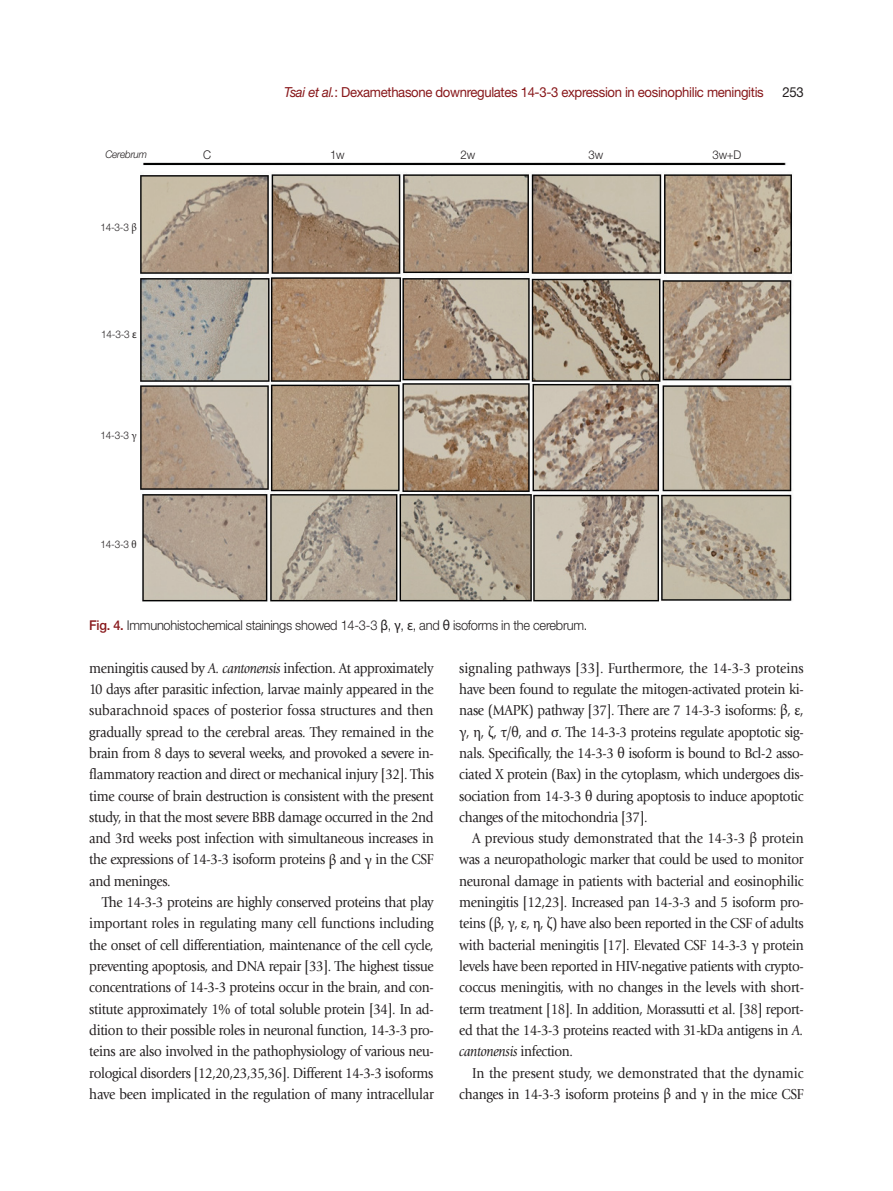
<style>
.page{position:relative;width:893px;height:1191px;background:#fff}
.page>*{position:absolute;margin:0;border:0;box-sizing:border-box;transform-origin:0 0}
.본문{font:15px/21.3px "Giovanni Std";letter-spacing:-.025em;color:#231f20;text-align:justify;scale:.9 1}
.본문-2{font:15px/21.3px "Giovanni Std";letter-spacing:-.005em;color:#231f20;text-align:right;scale:.9 1}
.t1{font:13.8px "Helvetica Neue LT Std";letter-spacing:-.025em;color:#88181b;scale:.95 1}
.t2{font:13.8px "Helvetica Neue LT Std";color:#231f20;scale:.95 1}
.표_제목__그림_설명{font:300 13.5px "Helvetica Neue LT Std";letter-spacing:-.02em;color:#231f20;scale:.95 1}
.표_제목__그림_설명-2{font:300 12px "Helvetica Neue LT Std";letter-spacing:-.02em;color:#231f20;scale:.95 1}
.표_제목__그림_설명-3{font:300 10.5px "Helvetica Neue LT Std";letter-spacing:-.02em;color:#231f20;scale:.95 1}
.표_제목__그림_설명-4{font:italic 300 10.5px "Helvetica Neue LT Std";letter-spacing:-.02em;color:#231f20;scale:.95 1}
.s1{font-style:italic}
.s2{font-family:"Minion Pro";font-weight:400;font-size:11.25px}
.s3{font-family:"Myriad Pro";font-weight:400;font-size:11.25px}
.s4{font-weight:500;color:#88181b}
.s5{font-family:"Myriad Pro";font-weight:400;font-size:14.4px}
.s6{font-family:"Minion Pro";font-size:15.75px}
</style>
<div class="page">
<img style="left:140px;top:162px;width:652px;height:440px">
<p class="t1" style="left:284px;top:83px;width:506px"><span class="s1">Tsai et al.</span>: Dexamethasone downregulates 14-3-3 expression in eosinophilic meningitis</p>
<p class="t2" style="left:782px;top:83px;width:24px">253</p>
<p class="표_제목__그림_설명-4" style="left:105px;top:148px;width:45px">Cerebrum</p>
<p class="표_제목__그림_설명-2" style="left:203px;top:147px;width:10px">C</p>
<p class="표_제목__그림_설명-2" style="left:330px;top:147px;width:17px">1w</p>
<p class="표_제목__그림_설명-2" style="left:461px;top:147px;width:17px">2w</p>
<p class="표_제목__그림_설명-2" style="left:589px;top:147px;width:17px">3w</p>
<p class="표_제목__그림_설명-2" style="left:713px;top:147px;width:32px">3w+D</p>
<p class="표_제목__그림_설명-3" style="left:100px;top:221px;width:40px">14-3-3 <span class="s2">β</span></p>
<p class="표_제목__그림_설명-3" style="left:101px;top:327px;width:39px">14-3-3 <span class="s3">ε</span></p>
<p class="표_제목__그림_설명-3" style="left:101px;top:429px;width:40px">14-3-3 <span class="s2">γ</span></p>
<p class="표_제목__그림_설명-3" style="left:101px;top:538px;width:39px">14-3-3 <span class="s2">θ</span></p>
<p class="표_제목__그림_설명" style="left:89px;top:617px;width:526px"><span class="s4">Fig. 4.</span> Immunohistochemical stainings showed 14-3-3 <span class="s5">β</span>, <span class="s5">γ</span>, <span class="s5">ε</span>, and <span class="s5">θ</span> isoforms in the cerebrum.</p>
<p class="본문" style="left:89px;top:657px;width:384px">meningitis caused by <span class="s1">A. cantonensis</span> infection. At approximately 10 days after parasitic infection, larvae mainly appeared in the subarachnoid spaces of posterior fossa structures and then gradually spread to the cerebral areas. They remained in the brain from 8 days to several weeks, and provoked a severe in&shy;flammatory reaction and direct or mechanical injury [32]. This time course of brain destruction is consistent with the present study, in that the most severe BBB damage occurred in the 2nd and 3rd weeks post infection with simultaneous increases in the expressions of 14-3-3 isoform proteins <span class="s6">β</span> and <span class="s6">γ</span> in the CSF and meninges.</p>
<p class="본문" style="left:89px;top:891px;width:384px;text-indent:13px">The 14-3-3 proteins are highly conserved proteins that play important roles in regulating many cell functions including the onset of cell differentiation, maintenance of the cell cycle, preventing apoptosis, and DNA repair [33]. The highest tissue concentrations of 14-3-3 proteins occur in the brain, and con&shy;stitute approximately 1% of total soluble protein [34]. In ad&shy;dition to their possible roles in neuronal function, 14-3-3 pro&shy;teins are also involved in the pathophysiology of various neu&shy;rological disorders [12,20,23,35,36]. Different 14-3-3 isoforms have been implicated in the regulation of many intracellular</p>
<p class="본문" style="left:459px;top:657px;width:384px">signaling pathways [33]. Furthermore, the 14-3-3 proteins have been found to regulate the mitogen-activated protein ki&shy;nase (MAPK) pathway [37]. There are 7 14-3-3 isoforms: <span class="s6">β</span>, <span class="s6">ε</span>, <span class="s6">γ</span>, <span class="s6">η</span>, <span class="s6">ζ</span>, <span class="s6">τ</span>/<span class="s6">θ</span>, and <span class="s6">σ</span>. The 14-3-3 proteins regulate apoptotic sig&shy;nals. Specifically, the 14-3-3 <span class="s6">θ</span> isoform is bound to Bcl-2 asso&shy;ciated X protein (Bax) in the cytoplasm, which undergoes dis&shy;sociation from 14-3-3 <span class="s6">θ</span> during apoptosis to induce apoptotic changes of the mitochondria [37].</p>
<p class="본문" style="left:459px;top:827px;width:384px;text-indent:13px">A previous study demonstrated that the 14-3-3 <span class="s6">β</span> protein was a neuropathologic marker that could be used to monitor neuronal damage in patients with bacterial and eosinophilic meningitis [12,23]. Increased pan 14-3-3 and 5 isoform pro&shy;teins (<span class="s6">β</span>, <span class="s6">γ</span>, <span class="s6">ε</span>, <span class="s6">η</span>, <span class="s6">ζ</span>) have also been reported in the CSF of adults with bacterial meningitis [17]. Elevated CSF 14-3-3 <span class="s6">γ</span> protein levels have been reported in HIV-negative patients with crypto&shy;coccus meningitis, with no changes in the levels with short&shy;term treatment [18]. In addition, Morassutti et al. [38] report&shy;ed that the 14-3-3 proteins reacted with 31-kDa antigens in <span class="s1">A. cantonensis</span> infection.</p>
<p class="본문-2" style="left:459px;top:1062px;width:384px">In the present study, we demonstrated that the dynamic changes in 14-3-3 isoform proteins <span class="s6">β</span> and <span class="s6">γ</span> in the mice CSF</p>
</div>
